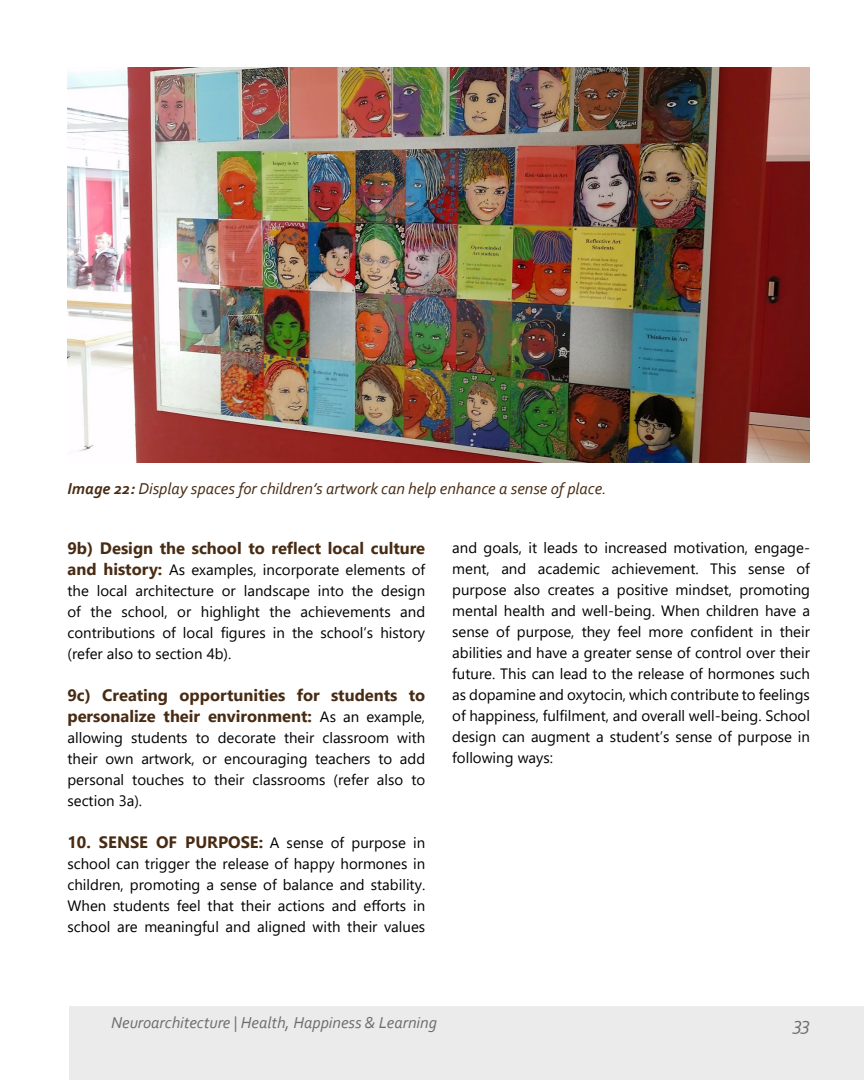
<style>
.page{position:relative;width:864px;height:1080px;background:#fff}
.page>*{position:absolute;margin:0;border:0;box-sizing:border-box;transform-origin:0 0}
.t1{font:italic 19.5px "Corbel";color:#6d6e71}
.t2{font:700 16.5px/21px "Segoe UI";color:#482b13}
.t3{font:italic 16.5px "Corbel";color:#482b13}
.t4{font:italic 16.5px "Corbel";color:#6d6e71}
.t5{font:15px/21px "Segoe UI";color:#000;text-align:justify}
.s1{font-weight:700}
.s2{font-weight:700;font-size:16.5px;color:#482b13}
.s3{font-weight:400;font-size:15px;color:#000}
</style>
<div class="page">
<div style="left:69px;top:1006px;width:795px;height:74px;background:#ebebec"></div>
<img style="left:68px;top:68px;width:742px;height:395px">
<p class="t3" style="left:68px;top:478px;width:541px"><span class="s1">Image 22:</span> Display spaces for children’s artwork can help enhance a sense of place.</p>
<p class="t2" style="left:68px;top:537px;width:359px">9b) Design the school to reflect local culture</p>
<p class="t5" style="left:68px;top:558px;width:359px"><span class="s2">and history:</span> As examples, incorporate elements of the local architecture or landscape into the design of the school, or highlight the achievements and contributions of local figures in the school’s history (refer also to section 4b).</p>
<p class="t2" style="left:68px;top:684px;width:359px">9c) Creating opportunities for students to personalize their environment: <span class="s3">As an example,</span></p>
<p class="t5" style="left:68px;top:726px;width:359px">allowing students to decorate their classroom with their own artwork, or encouraging teachers to add personal touches to their classrooms (refer also to section 3a).</p>
<p class="t2" style="left:68px;top:831px;width:359px">10. SENSE OF PURPOSE: <span class="s3">A sense of purpose in</span></p>
<p class="t5" style="left:68px;top:852px;width:359px">school can trigger the release of happy hormones in children, promoting a sense of balance and stability.<br>When students feel that their actions and efforts in school are meaningful and aligned with their values</p>
<p class="t5" style="left:452px;top:536px;width:359px">and goals, it leads to increased motivation, engage&shy;ment, and academic achievement. This sense of purpose also creates a positive mindset, promoting mental health and well-being. When children have a sense of purpose, they feel more confident in their abilities and have a greater sense of control over their future. This can lead to the release of hormones such as dopamine and oxytocin, which contribute to feelings of happiness, fulfilment, and overall well-being. School design can augment a student’s sense of purpose in following ways:</p>
<p class="t4" style="left:111px;top:1013px;width:327px">Neuroarchitecture | Health, Happiness &amp; Learning</p>
<h1 class="t1" style="left:794px;top:1011px;width:18px">33</h1>
</div>
